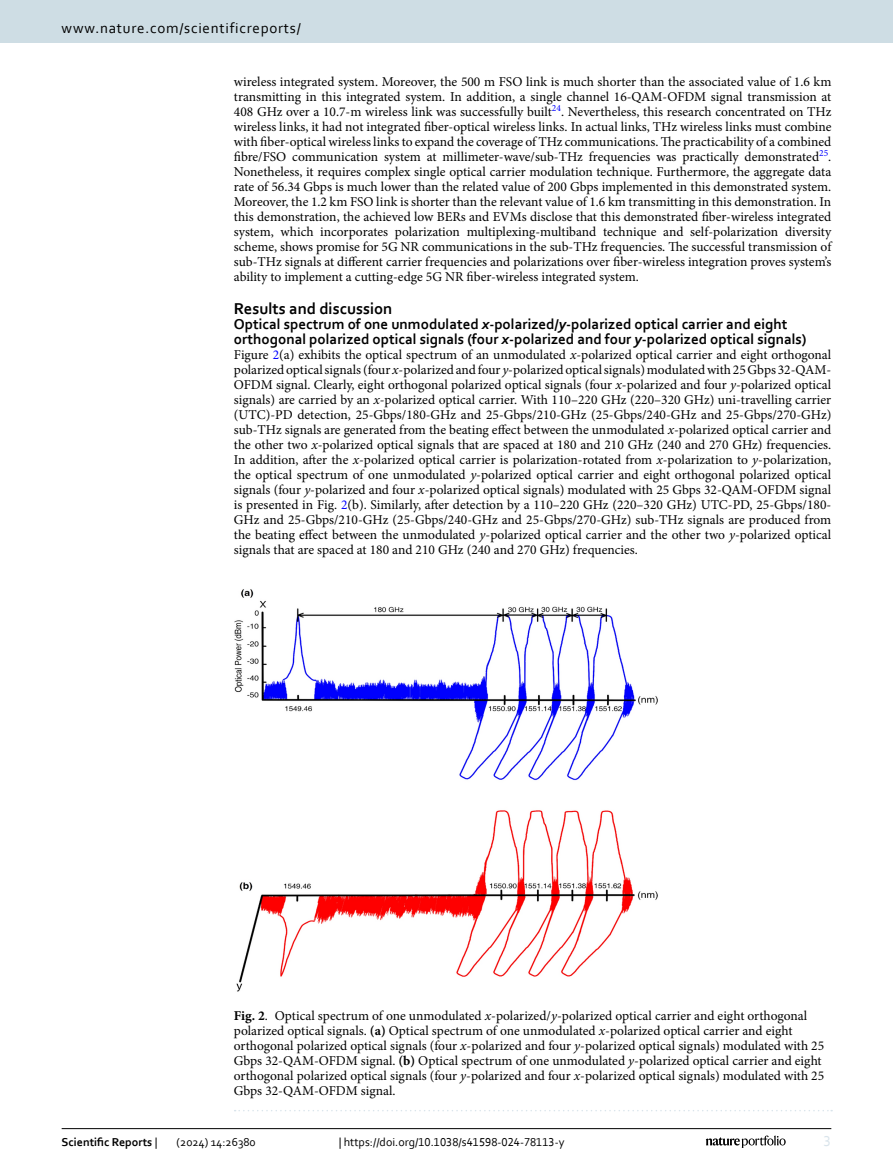
<style>
.page{position:relative;width:893px;height:1174px;background:#fff}
.page>*{position:absolute;margin:0;border:0;box-sizing:border-box;transform-origin:0 0}
.Head_1{font:700 16.5px "Corbel";color:#000}
.Head_2_After_1{font:700 15px/15px "Corbel";color:#000}
.t1{font:15px "Corbel";letter-spacing:.05em;color:#000}
.t2{font:15px "Corbel";color:#d9e4eb}
.Body_Text_Indent{font:13.5px/15px "Minion Pro";color:#000;text-align:justify}
.Body_Text{font:13.5px/15px "Minion Pro";color:#000;text-align:justify}
.Figure_Caption{font:13.5px/15px "Minion Pro";color:#000}
.t3{font:12px "Corbel";color:#000}
.t4{font:700 12px "Corbel";color:#000}
.s1{font-style:italic}
.s2{color:#00f}
.s3{font-weight:700}
.s4{font-weight:400}
</style>
<div class="page">
<img style="left:234px;top:589px;width:424px;height:403px">
<svg style="left:235px;top:1110px;width:597px;height:1px"></svg>
<hr style="left:62px;top:1128px;width:769px;height:1px;background:#000">
<svg style="left:706px;top:1135px;width:80px;height:12px"></svg>
<div style="left:0;top:0;width:893px;height:43px;background:#cedde4"></div>
<p class="t1" style="left:62px;top:18px;width:241px">www.nature.com/scientificreports/</p>
<p class="Body_Text_Indent" style="left:234px;top:74px;width:599px">wireless integrated system. Moreover, the 500 m FSO link is much shorter than the associated value of 1.6 km transmitting in this integrated system. In addition, a single channel 16-QAM-OFDM signal transmission at 408 GHz over a 10.7-m wireless link was successfully built<sup>24</sup>. Nevertheless, this research concentrated on THz wireless links, it had not integrated fiber-optical wireless links. In actual links, THz wireless links must combine with fiber-optical wireless links to expand the coverage of THz communications. The practicability of a combined fibre/FSO communication system at millimeter-wave/sub-THz frequencies was practically demonstrated<sup>25</sup>.<br>Nonetheless, it requires complex single optical carrier modulation technique. Furthermore, the aggregate data rate of 56.34 Gbps is much lower than the related value of 200 Gbps implemented in this demonstrated system.<br>Moreover, the 1.2 km FSO link is shorter than the relevant value of 1.6 km transmitting in this demonstration. In this demonstration, the achieved low BERs and EVMs disclose that this demonstrated fiber-wireless integrated system, which incorporates polarization multiplexing-multiband technique and self-polarization diversity scheme, shows promise for 5G NR communications in the sub-THz frequencies. The successful transmission of sub-THz signals at different carrier frequencies and polarizations over fiber-wireless integration proves system’s ability to implement a cutting-edge 5G NR fiber-wireless integrated system.</p>
<p class="Head_1" style="left:234px;top:298px;width:160px">Results and discussion</p>
<p class="Head_2_After_1" style="left:234px;top:316px;width:574px">Optical spectrum of one unmodulated <span class="s1">x</span>-polarized/<span class="s1">y</span>-polarized optical carrier and eight orthogonal polarized optical signals (four <span class="s1">x</span>-polarized and four <span class="s1">y</span>-polarized optical signals)</p>
<p class="Body_Text" style="left:234px;top:347px;width:599px">Figure <span class="s2">2</span>(a) exhibits the optical spectrum of an unmodulated <span class="s1">x</span>-polarized optical carrier and eight orthogonal polarized optical signals (four <span class="s1">x</span>-polarized and four <span class="s1">y</span>-polarized optical signals) modulated with 25 Gbps 32-QAM-OFDM signal. Clearly, eight orthogonal polarized optical signals (four <span class="s1">x</span>-polarized and four <span class="s1">y</span>-polarized optical signals) are carried by an <span class="s1">x</span>-polarized optical carrier. With 110–220 GHz (220–320 GHz) uni-travelling carrier (UTC)-PD detection, 25-Gbps/180-GHz and 25-Gbps/210-GHz (25-Gbps/240-GHz and 25-Gbps/270-GHz) sub-THz signals are generated from the beating effect between the unmodulated <span class="s1">x</span>-polarized optical carrier and the other two <span class="s1">x</span>-polarized optical signals that are spaced at 180 and 210 GHz (240 and 270 GHz) frequencies.<br>In addition, after the <span class="s1">x</span>-polarized optical carrier is polarization-rotated from <span class="s1">x</span>-polarization to <span class="s1">y</span>-polarization, the optical spectrum of one unmodulated <span class="s1">y</span>-polarized optical carrier and eight orthogonal polarized optical signals (four <span class="s1">y</span>-polarized and four <span class="s1">x</span>-polarized optical signals) modulated with 25 Gbps 32-QAM-OFDM signal is presented in Fig. <span class="s2">2</span>(b). Similarly, after detection by a 110–220 GHz (220–320 GHz) UTC-PD, 25-Gbps/180- GHz and 25-Gbps/210-GHz (25-Gbps/240-GHz and 25-Gbps/270-GHz) sub-THz signals are produced from the beating effect between the unmodulated <span class="s1">y</span>-polarized optical carrier and the other two <span class="s1">y</span>-polarized optical signals that are spaced at 180 and 210 GHz (240 and 270 GHz) frequencies.</p>
<p class="Figure_Caption" style="left:234px;top:1008px;width:592px"><span class="s3">Fig. 2</span>. Optical spectrum of one unmodulated <span class="s1">x</span>-polarized/<span class="s1">y</span>-polarized optical carrier and eight orthogonal polarized optical signals. <span class="s3">(a)</span> Optical spectrum of one unmodulated <span class="s1">x</span>-polarized optical carrier and eight orthogonal polarized optical signals (four <span class="s1">x</span>-polarized and four <span class="s1">y</span>-polarized optical signals) modulated with 25<br>Gbps 32-QAM-OFDM signal. <span class="s3">(b)</span> Optical spectrum of one unmodulated <span class="s1">y</span>-polarized optical carrier and eight orthogonal polarized optical signals (four <span class="s1">y</span>-polarized and four <span class="s1">x</span>-polarized optical signals) modulated with 25<br>Gbps 32-QAM-OFDM signal.</p>
<p class="t4" style="left:62px;top:1134px;width:97px">Scientific Reports <span class="s4">|</span></p>
<p class="t3" style="left:177px;top:1134px;width:81px">(2024) 14:26380</p>
<p class="t3" style="left:339px;top:1134px;width:227px">| https://doi.org/10.1038/s41598-024-78113-y</p>
<p class="t2" style="left:824px;top:1132px;width:9px">3</p>
</div>
